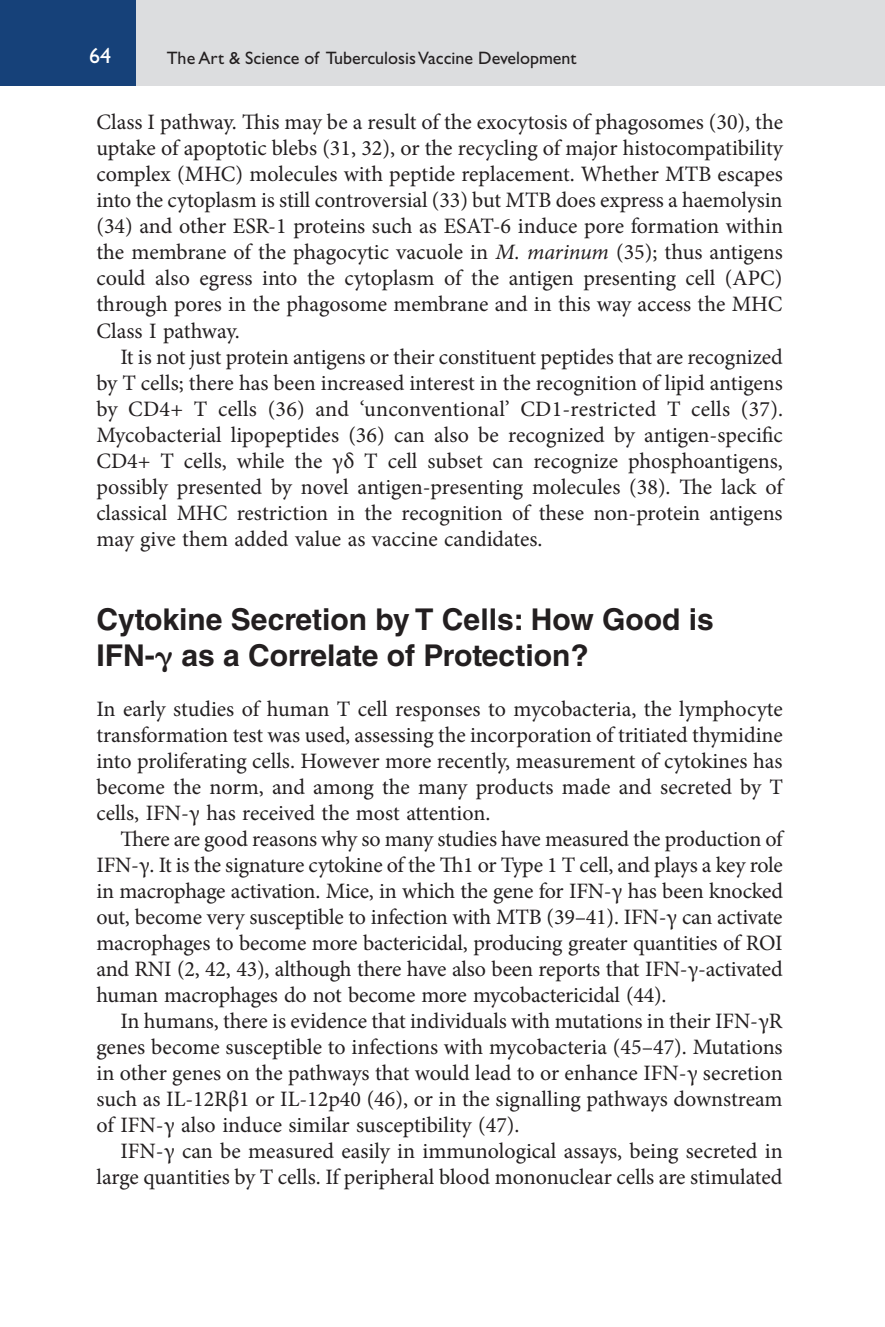
<style>
.page{position:relative;width:885px;height:1327px;background:#fff}
.page>*{position:absolute;margin:0;border:0;box-sizing:border-box;transform-origin:0 0}
.t1{font:700 30px/36px "Helvetica LT Std";color:#231f20}
.t2{font:22px/26px "Minion Pro";color:#231f20;text-align:justify}
.t3{font:22px "Gill Sans Std";color:#fff}
.t4{font:18px "Gill Sans Std";color:#231f20}
.s1{font-style:italic}
.s2{font-family:"Mathematical Pi Four";font-weight:400}
</style>
<div class="page">
<div style="left:135px;top:0;width:749px;height:86px;background:#dcdddf"></div>
<div style="left:0;top:0;width:136px;height:86px;background:#164179"></div>
<hr style="left:884px;top:0;width:1px;height:86px;background:#dcdddf">
<p class="t3" style="left:89px;top:48px;width:23px">64</p>
<p class="t4" style="left:167px;top:51px;width:411px">The Art &amp; Science of Tuberculosis Vaccine Development</p>
<p class="t2" style="left:96px;top:111px;width:688px">Class I pathway. This may be a result of the exocytosis of phagosomes (30), the uptake of apoptotic blebs (31, 32), or the recycling of major histocompatibility complex (MHC) molecules with peptide replacement. Whether MTB escapes into the cytoplasm is still controversial (33) but MTB does express a haemolysin (34) and other ESR-1 proteins such as ESAT-6 induce pore formation within the membrane of the phagocytic vacuole in <span class="s1">M. marinum</span> (35); thus antigens could also egress into the cytoplasm of the antigen presenting cell (APC) through pores in the phagosome membrane and in this way access the MHC Class I pathway.</p>
<p class="t2" style="left:96px;top:345px;width:688px;text-indent:24px">It is not just protein antigens or their constituent peptides that are recognized by T cells; there has been increased interest in the recognition of lipid antigens by CD4+ T cells (36) and ‘unconventional’ CD1-restricted T cells (37).<br>Mycobacterial lipopeptides (36) can also be recognized by antigen-specific CD4+ T cells, while the γδ T cell subset can recognize phosphoantigens, possibly presented by novel antigen-presenting molecules (38). The lack of classical MHC restriction in the recognition of these non-protein antigens may give them added value as vaccine candidates.</p>
<h1 class="t1" style="left:96px;top:603px;width:619px">Cytokine Secretion by T Cells: How Good is<br>IFN-<span class="s2">-</span> as a Correlate of Protection?</h1>
<p class="t2" style="left:96px;top:697px;width:688px">In early studies of human T cell responses to mycobacteria, the lymphocyte transformation test was used, assessing the incorporation of tritiated thymidine into proliferating cells. However more recently, measurement of cytokines has become the norm, and among the many products made and secreted by T cells, IFN-γ has received the most attention.</p>
<p class="t2" style="left:96px;top:827px;width:688px;text-indent:24px">There are good reasons why so many studies have measured the production of IFN-γ. It is the signature cytokine of the Th1 or Type 1 T cell, and plays a key role in macrophage activation. Mice, in which the gene for IFN-γ has been knocked out, become very susceptible to infection with MTB (39–41). IFN-γ can activate macrophages to become more bactericidal, producing greater quantities of ROI and RNI (2, 42, 43), although there have also been reports that IFN-γ-activated human macrophages do not become more mycobactericidal (44).</p>
<p class="t2" style="left:96px;top:1009px;width:687px;text-indent:24px">In humans, there is evidence that individuals with mutations in their IFN-γR genes become susceptible to infections with mycobacteria (45–47). Mutations in other genes on the pathways that would lead to or enhance IFN-γ secretion such as IL-12Rβ1 or IL-12p40 (46), or in the signalling pathways downstream of IFN-γ also induce similar susceptibility (47).</p>
<p class="t2" style="left:96px;top:1139px;width:687px;text-align:right">IFN-γ can be measured easily in immunological assays, being secreted in large quantities by T cells. If peripheral blood mononuclear cells are stimulated</p>
</div>
